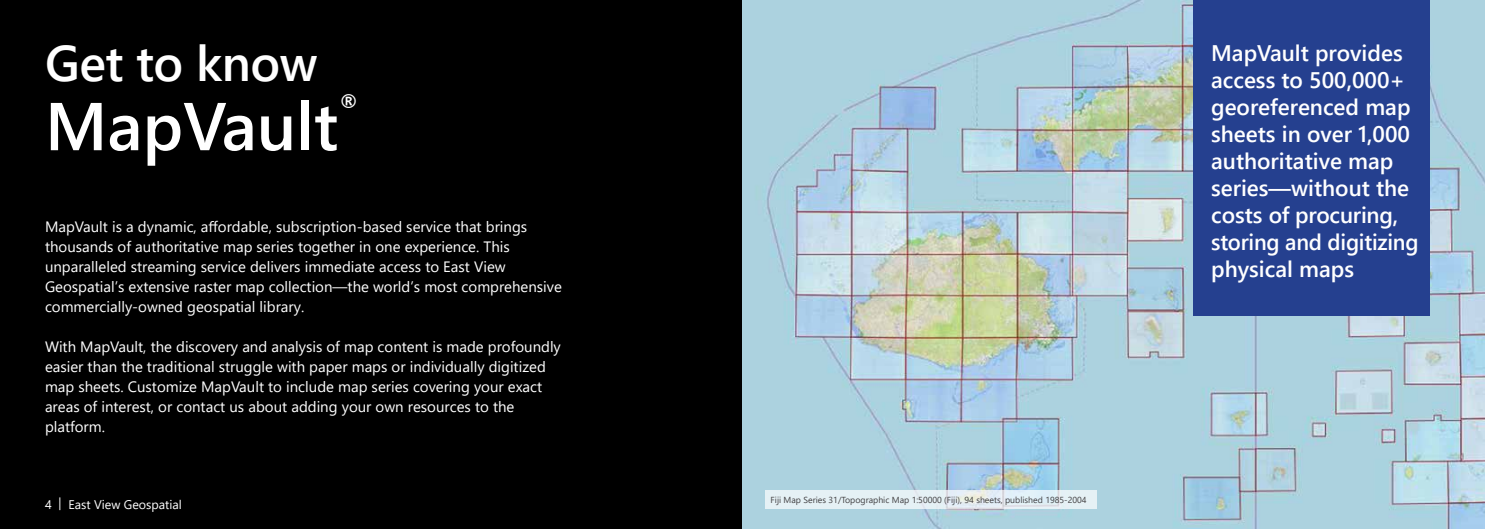
<style>
.page{position:relative;width:1485px;height:529px;background:#fff}
.page>*{position:absolute;margin:0;border:0;box-sizing:border-box;transform-origin:0 0}
.t1{font:600 67.5px "Segoe UI";color:#fff}
.t2{font:600 50px "Segoe UI";letter-spacing:-.01em;color:#fff}
.t3{font:600 24px "Segoe UI";color:#fff}
.t4{font:600 22.5px/27px "Segoe UI";color:#fff}
.t5{font:15px/20px "Segoe UI";color:#fff}
.t6{font:12.5px "Segoe UI";color:#fff}
.t7{font:8.75px "Segoe UI";color:#414042}
</style>
<div class="page">
<div style="left:0;top:0;width:742px;height:529px;background:#000"></div>
<img style="left:742px;top:0;width:743px;height:529px">
<div style="left:1194px;top:0;width:236px;height:316px;background:#25408f"></div>
<svg style="left:765px;top:490px;width:331px;height:18px;background:#e4eff3"></svg>
<h2 class="t2" style="left:45px;top:23px;width:274px">Get to know</h2>
<h1 class="t1" style="left:45px;top:72px;width:295px">MapVault</h1>
<h3 class="t3" style="left:338px;top:84px;width:23px">®</h3>
<p class="t5" style="left:45px;top:216px;width:518px">MapVault is a dynamic, affordable, subscription-based service that brings thousands of authoritative map series together in one experience. This unparalleled streaming service delivers immediate access to East View Geospatial’s extensive raster map collection—the world’s most comprehensive commercially-owned geospatial library.</p>
<p class="t5" style="left:45px;top:336px;width:517px">With MapVault, the discovery and analysis of map content is made profoundly easier than the traditional struggle with paper maps or individually digitized map sheets. Customize MapVault to include map series covering your exact areas of interest, or contact us about adding your own resources to the platform.</p>
<p class="t6" style="left:45px;top:494px;width:138px">4 | East View Geospatial</p>
<p class="t7" style="left:771px;top:492px;width:317px">Fiji Map Series 31/Topographic Map 1:50000 (Fiji), 94 sheets, published 1985-2004</p>
<h3 class="t4" style="left:1211px;top:40px;width:209px">MapVault provides access to 500,000+ georeferenced map sheets in over 1,000 authoritative map series—without the costs of procuring, storing and digitizing physical maps</h3>
</div>
